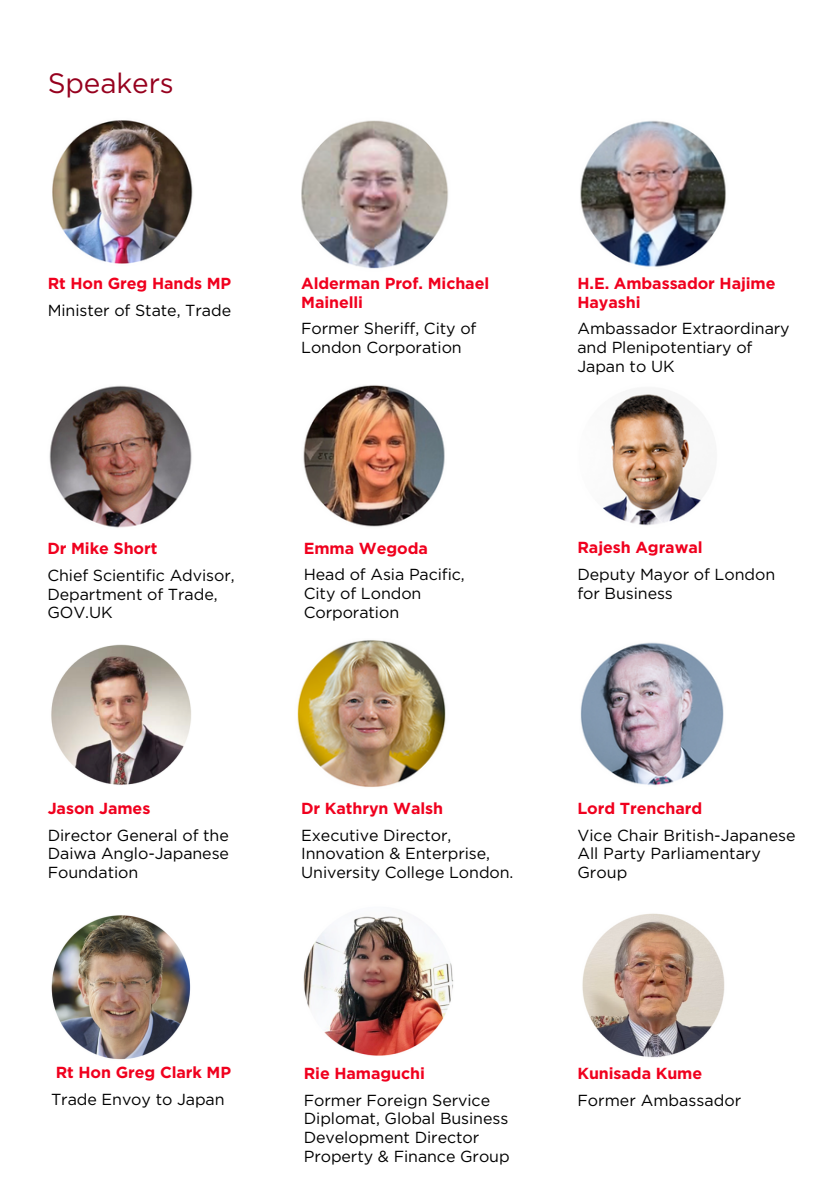
<style>
.page{position:relative;width:839px;height:1191px;background:#fff}
.page>*{position:absolute;margin:0;border:0;box-sizing:border-box;transform-origin:0 0}
.t1{font:28px "Gotham";letter-spacing:-.005em;color:#96001e}
.t2{font:16px/18.6px "Gotham";letter-spacing:-.005em;color:#000}
.t3{font:700 16px/18.6px "Gotham HTF";letter-spacing:-.005em;color:#f0001e}
</style>
<div class="page">
<img style="left:52px;top:120px;width:141px;height:144px">
<img style="left:603px;top:394px;width:103px;height:132px">
<img style="left:304px;top:916px;width:150px;height:140px">
<img style="left:301px;top:120px;width:148px;height:149px">
<img style="left:49px;top:385px;width:143px;height:143px">
<img style="left:297px;top:640px;width:149px;height:147px">
<img style="left:580px;top:120px;width:146px;height:147px">
<img style="left:303px;top:385px;width:142px;height:142px">
<img style="left:580px;top:642px;width:144px;height:144px">
<img style="left:51px;top:915px;width:140px;height:145px">
<img style="left:50px;top:644px;width:142px;height:142px;border-radius:50%">
<img style="left:582px;top:913px;width:143px;height:145px">
<h1 class="t1" style="left:48px;top:70px;width:128px">Speakers</h1>
<p class="t3" style="left:48px;top:274px;width:185px">Rt Hon Greg Hands MP</p>
<p class="t2" style="left:48px;top:302px;width:185px">Minister of State, Trade</p>
<p class="t3" style="left:301px;top:274px;width:189px">Alderman Prof. Michael<br>Mainelli</p>
<p class="t2" style="left:301px;top:320px;width:177px">Former Sheriff, City of<br>London Corporation</p>
<p class="t3" style="left:47px;top:539px;width:112px">Dr Mike Short</p>
<p class="t2" style="left:47px;top:567px;width:189px">Chief Scientific Advisor,<br>Department of Trade,<br>GOV.UK</p>
<p class="t3" style="left:304px;top:538px;width:126px">Emma Wegoda</p>
<p class="t2" style="left:304px;top:566px;width:163px">Head of Asia Pacific,<br>City of London<br>Corporation</p>
<p class="t3" style="left:577px;top:274px;width:200px">H.E. Ambassador Hajime<br>Hayashi</p>
<p class="t2" style="left:577px;top:320px;width:214px">Ambassador Extraordinary and Plenipotentiary of<br>Japan to UK</p>
<p class="t3" style="left:577px;top:538px;width:127px">Rajesh Agrawal</p>
<p class="t2" style="left:577px;top:566px;width:199px">Deputy Mayor of London for Business</p>
<p class="t3" style="left:48px;top:799px;width:104px">Jason James</p>
<p class="t2" style="left:48px;top:827px;width:183px;text-align:justify">Director General of the Daiwa Anglo-Japanese Foundation</p>
<p class="t3" style="left:301px;top:799px;width:143px">Dr Kathryn Walsh</p>
<p class="t2" style="left:301px;top:826px;width:214px">Executive Director,<br>Innovation &amp; Enterprise,<br>University College London.</p>
<p class="t3" style="left:577px;top:799px;width:126px">Lord Trenchard</p>
<p class="t2" style="left:577px;top:826px;width:220px">Vice Chair British-Japanese<br>All Party Parliamentary<br>Group</p>
<p class="t3" style="left:56px;top:1063px;width:177px">Rt Hon Greg Clark MP</p>
<p class="t2" style="left:51px;top:1091px;width:175px">Trade Envoy to Japan</p>
<p class="t3" style="left:304px;top:1064px;width:123px">Rie Hamaguchi</p>
<p class="t2" style="left:304px;top:1091px;width:207px">Former Foreign Service<br>Diplomat, Global Business<br>Development Director<br>Property &amp; Finance Group</p>
<p class="t3" style="left:577px;top:1064px;width:126px">Kunisada Kume</p>
<p class="t2" style="left:577px;top:1091px;width:165px">Former Ambassador</p>
</div>
